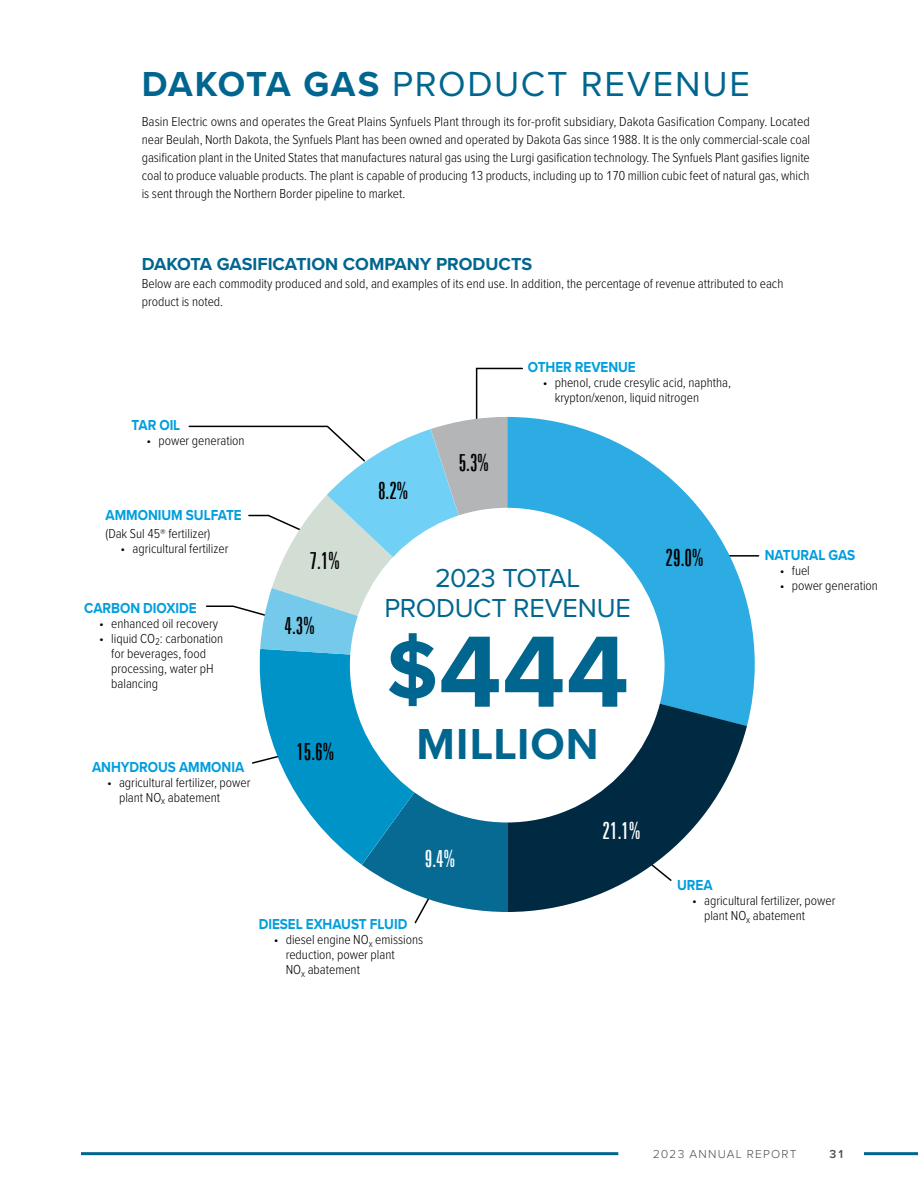
<style>
.page{position:relative;width:918px;height:1188px;background:#fff}
.page>*{position:absolute;margin:0;border:0;box-sizing:border-box;transform-origin:0 0}
.t1{font:700 105px "Proxima Nova";color:#00668f}
.t2{font:700 45px "Proxima Nova";letter-spacing:.025em;color:#00668f}
.t3{font:36px "Proxima Nova";letter-spacing:.05em;color:#00668f}
.t4{font:27px/30px "Proxima Nova";letter-spacing:-.015em;color:#00668f;text-align:center}
.t5{font:extra-condensed 24px "Zurich BT";color:#000;scale:.9 1}
.t6{font:extra-condensed 24px "Zurich BT";color:#fff;scale:.9 1}
.t7{font:700 18px "Proxima Nova";color:#00668f}
.t8{font:700 15px "Proxima Nova";letter-spacing:-.005em;color:#009ede;scale:.9 1}
.t9{font:300 13.5px/15px "Proxima Nova Cond";color:#000}
.t10{font:300 12px "Proxima Nova";letter-spacing:.095em;color:#4b4d4f}
.t11{font:600 12px "Proxima Nova";color:#4b4d4f}
.s1{font-weight:700}
.s2{font-size:84px}
</style>
<div class="page">
<hr style="left:722px;top:555px;width:37px;height:2px;background:#000">
<svg style="left:524px;top:417px;width:231px;height:309px;fill:#2cace2"></svg>
<svg style="left:524px;top:664px;width:223px;height:248px;fill:#002a41"></svg>
<svg style="left:188px;top:367px;width:336px;height:557px"></svg>
<div style="left:350px;top:508px;width:315px;height:314px;background:#fff;border-radius:50%"></div>
<hr style="left:92px;top:774px;width:175px;height:1px;background:#fff">
<hr style="left:106px;top:523px;width:158px;height:1px;background:#fff">
<hr style="left:132px;top:432px;width:120px;height:2px;background:#fff">
<hr style="left:864px;top:1152px;width:54px;height:3px;background:#00668f">
<hr style="left:81px;top:1152px;width:537px;height:3px;background:#00668f">
<h3 class="t3" style="left:142px;top:57px;width:610px"><span class="s1">DAKOTA GAS</span> PRODUCT REVENUE</h3>
<p class="t9" style="left:142px;top:112px;width:670px;line-height:18px;text-align:justify">Basin Electric owns and operates the Great Plains Synfuels Plant through its for-profit subsidiary, Dakota Gasification Company. Located near Beulah, North Dakota, the Synfuels Plant has been owned and operated by Dakota Gas since 1988. It is the only commercial-scale coal gasification plant in the United States that manufactures natural gas using the Lurgi gasification technology. The Synfuels Plant gasifies lignite coal to produce valuable products. The plant is capable of producing 13 products, including up to 170 million cubic feet of natural gas, which is sent through the Northern Border pipeline to market.</p>
<h3 class="t7" style="left:142px;top:250px;width:392px">DAKOTA GASIFICATION COMPANY PRODUCTS</h3>
<p class="t9" style="left:142px;top:274px;width:643px;line-height:18px">Below are each commodity produced and sold, and examples of its end use. In addition, the percentage of revenue attributed to each product is noted.</p>
<p class="t8" style="left:132px;top:414px;width:56px">TAR OIL</p>
<p class="t9" style="left:147px;top:432px;width:100px">• power generation</p>
<p class="t8" style="left:106px;top:504px;width:153px">AMMONIUM SULFATE</p>
<p class="t9" style="left:106px;top:526px;width:106px">(Dak Sul 45<sup>®</sup> fertilizer)</p>
<p class="t9" style="left:121px;top:541px;width:109px">• agricultural fertilizer</p>
<p class="t8" style="left:84px;top:596px;width:126px">CARBON DIOXIDE</p>
<p class="t9" style="left:99px;top:615px;width:120px">• enhanced oil recovery</p>
<p class="t9" style="left:111px;top:630px;width:114px;text-indent:-12px">• liquid CO<sub>2</sub>: carbonation for beverages, food processing, water pH balancing</p>
<p class="t8" style="left:92px;top:755px;width:171px">ANHYDROUS AMMONIA</p>
<p class="t9" style="left:119px;top:774px;width:133px;text-indent:-12px">• agricultural fertilizer, power plant NO<sub>x</sub> abatement</p>
<h3 class="t5" style="left:310px;top:547px;width:35px">7.1%</h3>
<h3 class="t5" style="left:285px;top:612px;width:35px">4.3%</h3>
<h3 class="t5" style="left:296px;top:738px;width:43px">15.6%</h3>
<h3 class="t5" style="left:378px;top:477px;width:35px">8.2%</h3>
<h3 class="t5" style="left:459px;top:449px;width:35px">5.3%</h3>
<p class="t8" style="left:528px;top:355px;width:122px">OTHER REVENUE</p>
<p class="t9" style="left:555px;top:374px;width:178px;text-indent:-12px">• phenol, crude cresylic acid, naphtha, krypton/xenon, liquid nitrogen</p>
<h3 class="t5" style="left:666px;top:544px;width:43px">29.0%</h3>
<h3 class="t4" style="left:384px;top:561px;width:248px">2023 TOTAL<br>PRODUCT REVENUE</h3>
<h1 class="t1" style="left:386px;top:593px;width:244px"><span class="s2">$</span>444</h1>
<h2 class="t2" style="left:417px;top:710px;width:184px">MILLION</h2>
<h3 class="t6" style="left:425px;top:845px;width:35px">9.4%</h3>
<h3 class="t6" style="left:603px;top:817px;width:43px">21.1%</h3>
<p class="t8" style="left:765px;top:544px;width:102px">NATURAL GAS</p>
<p class="t9" style="left:780px;top:562px;width:32px">• fuel</p>
<p class="t9" style="left:780px;top:577px;width:100px">• power generation</p>
<p class="t8" style="left:259px;top:913px;width:167px">DIESEL EXHAUST FLUID</p>
<p class="t9" style="left:286px;top:931px;width:139px;text-indent:-12px">• diesel engine NO<sub>x</sub> emissions reduction, power plant<br>NO<sub>x</sub> abatement</p>
<p class="t8" style="left:677px;top:874px;width:41px">UREA</p>
<p class="t9" style="left:704px;top:893px;width:133px;text-indent:-12px">• agricultural fertilizer, power plant NO<sub>x</sub> abatement</p>
<p class="t10" style="left:653px;top:1145px;width:145px">2023 ANNUAL REPORT</p>
<p class="t11" style="left:829px;top:1145px;width:17px">31</p>
</div>
